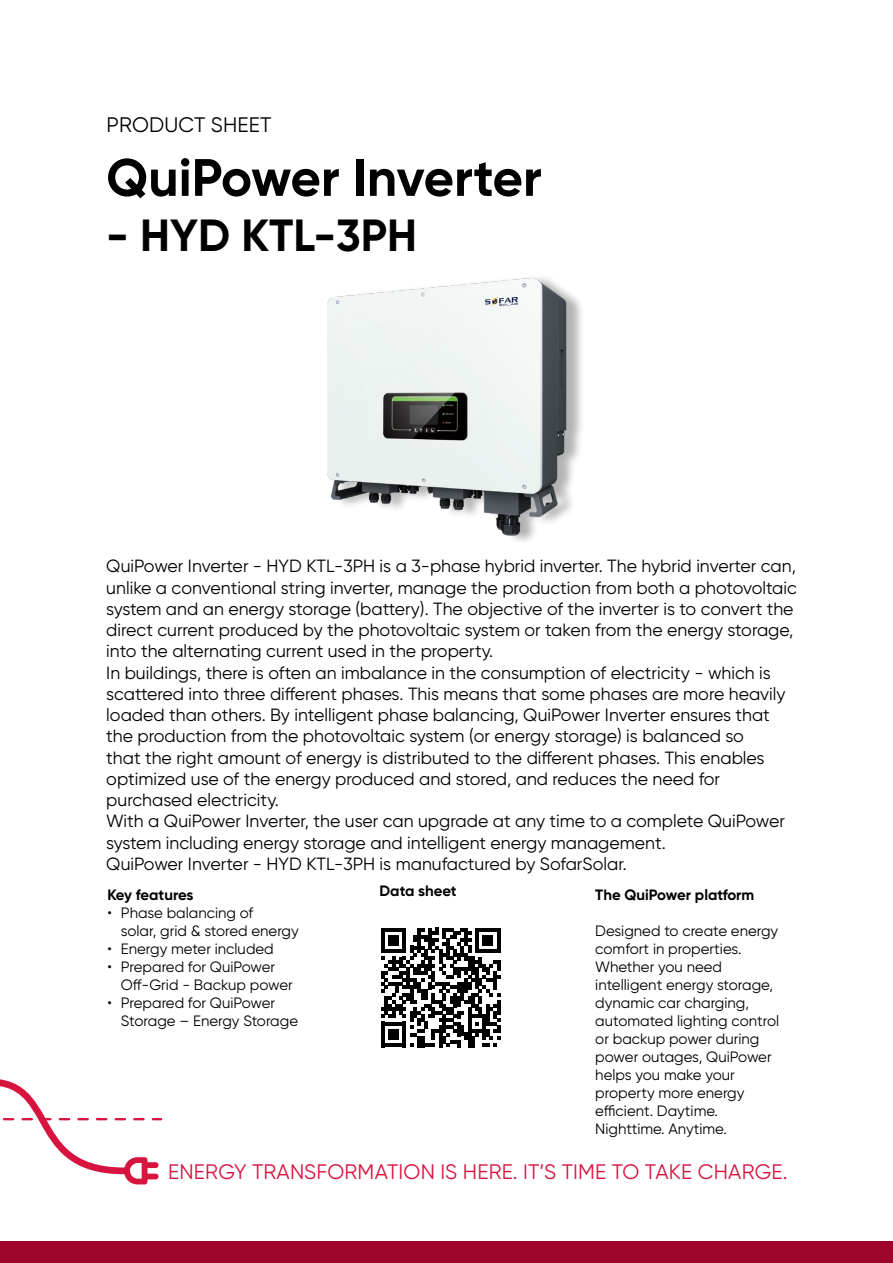
<style>
.page{position:relative;width:893px;height:1263px;background:#fff}
.page>*{position:absolute;margin:0;border:0;box-sizing:border-box;transform-origin:0 0}
.t1{font:700 52.5px "Gilroy";color:#000}
.t2{font:700 45px "Gilroy";color:#000}
.t3{font:21px "Gilroy";letter-spacing:.01em;color:#d7143f}
.t4{font:21px "Gilroy";letter-spacing:.01em;color:#000}
.t5{font:17.7px/21.3px "Gilroy";color:#000}
.t6{font:15px/18px "Gilroy";color:#000}
.t7{font:700 15px "Gilroy";color:#000}
.t8{font:700 15px "Gilroy";letter-spacing:-.02em;color:#000}
</style>
<div class="page">
<div style="left:0;top:1242px;width:893px;height:21px;background:#9e032a"></div>
<svg style="left:0;top:1079px;width:161px;height:105px"></svg>
<div style="left:331px;top:273px;width:254px;height:272px;background:#000;opacity:.3"></div>
<img style="left:327px;top:273px;width:248px;height:267px">
<svg style="left:381px;top:928px;width:119px;height:119px"></svg>
<p class="t4" style="left:106px;top:111px;width:167px">PRODUCT SHEET</p>
<h1 class="t1" style="left:106px;top:145px;width:437px">QuiPower Inverter</h1>
<h2 class="t2" style="left:106px;top:207px;width:312px">- HYD KTL-3PH</h2>
<p class="t5" style="left:106px;top:555px;width:692px">QuiPower Inverter - HYD KTL-3PH is a 3-phase hybrid inverter. The hybrid inverter can, unlike a conventional string inverter, manage the production from both a photovoltaic system and an energy storage (battery). The objective of the inverter is to convert the direct current produced by the photovoltaic system or taken from the energy storage, into the alternating current used in the property.<br>In buildings, there is often an imbalance in the consumption of electricity - which is scattered into three different phases. This means that some phases are more heavily loaded than others. By intelligent phase balancing, QuiPower Inverter ensures that the production from the photovoltaic system (or energy storage) is balanced so<br>that the right amount of energy is distributed to the different phases. This enables optimized use of the energy produced and stored, and reduces the need for purchased electricity.<br>With a QuiPower Inverter, the user can upgrade at any time to a complete QuiPower system including energy storage and intelligent energy management.<br>QuiPower Inverter - HYD KTL-3PH is manufactured by SofarSolar.</p>
<p class="t7" style="left:595px;top:886px;width:161px">The QuiPower platform</p>
<p class="t6" style="left:595px;top:922px;width:185px">Designed to create energy comfort in properties.<br>Whether you need intelligent energy storage, dynamic car charging, automated lighting control or backup power during power outages, QuiPower helps you make your property more energy efficient. Daytime.<br>Nighttime. Anytime.</p>
<p class="t7" style="left:380px;top:882px;width:79px">Data sheet</p>
<p class="t8" style="left:107px;top:886px;width:88px">Key features</p>
<p class="t6" style="left:121px;top:904px;width:179px;text-indent:-14px">• Phase balancing of<br>solar, grid &amp; stored energy</p>
<p class="t6" style="left:107px;top:940px;width:168px">• Energy meter included</p>
<p class="t6" style="left:121px;top:958px;width:173px;text-indent:-14px">• Prepared for QuiPower<br>Off-Grid - Backup power</p>
<p class="t6" style="left:121px;top:994px;width:179px;text-indent:-14px">• Prepared for QuiPower<br>Storage – Energy Storage</p>
<p class="t3" style="left:168px;top:1159px;width:621px">ENERGY TRANSFORMATION IS HERE. IT’S TIME TO TAKE CHARGE.</p>
</div>
